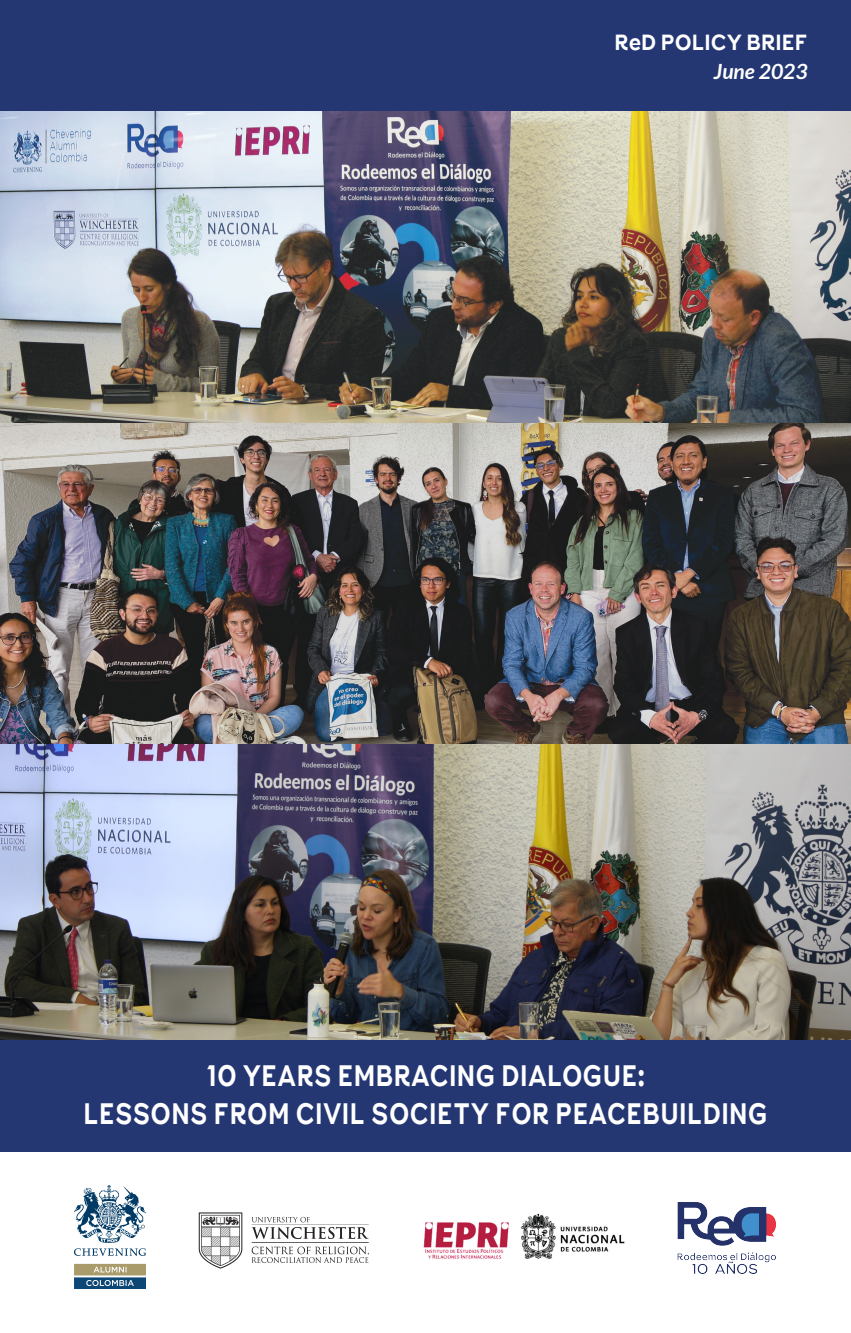
<style>
.page{position:relative;width:851px;height:1333px;background:#fff}
.page>*{position:absolute;margin:0;border:0;box-sizing:border-box;transform-origin:0 0}
.t1{font:500 27px/38px "Capo";letter-spacing:.02em;color:#fff;text-align:center;scale:.8 1}
.t2{font:italic 700 21px "Lato";color:#fff}
.t3{font:500 20px "Capo";color:#fff;scale:.9 1}
</style>
<div class="page">
<div style="left:0;top:0;width:850px;height:1151px;background:#243773"></div>
<img style="left:0;top:112px;width:850px;height:312px">
<img style="left:0;top:743px;width:850px;height:296px">
<img style="left:0;top:424px;width:850px;height:319px">
<img style="left:75px;top:1185px;width:70px;height:103px">
<img style="left:677px;top:1202px;width:99px;height:72px">
<img style="left:423px;top:1213px;width:202px;height:46px">
<img style="left:198px;top:1212px;width:171px;height:57px">
<p class="t3" style="left:614px;top:28px;width:216px">ReD POLICY BRIEF</p>
<p class="t2" style="left:713px;top:59px;width:95px">June 2023</p>
<p class="t1" style="left:83px;top:1055px;width:856px">10 YEARS EMBRACING DIALOGUE:<br>LESSONS FROM CIVIL SOCIETY FOR PEACEBUILDING</p>
</div>
